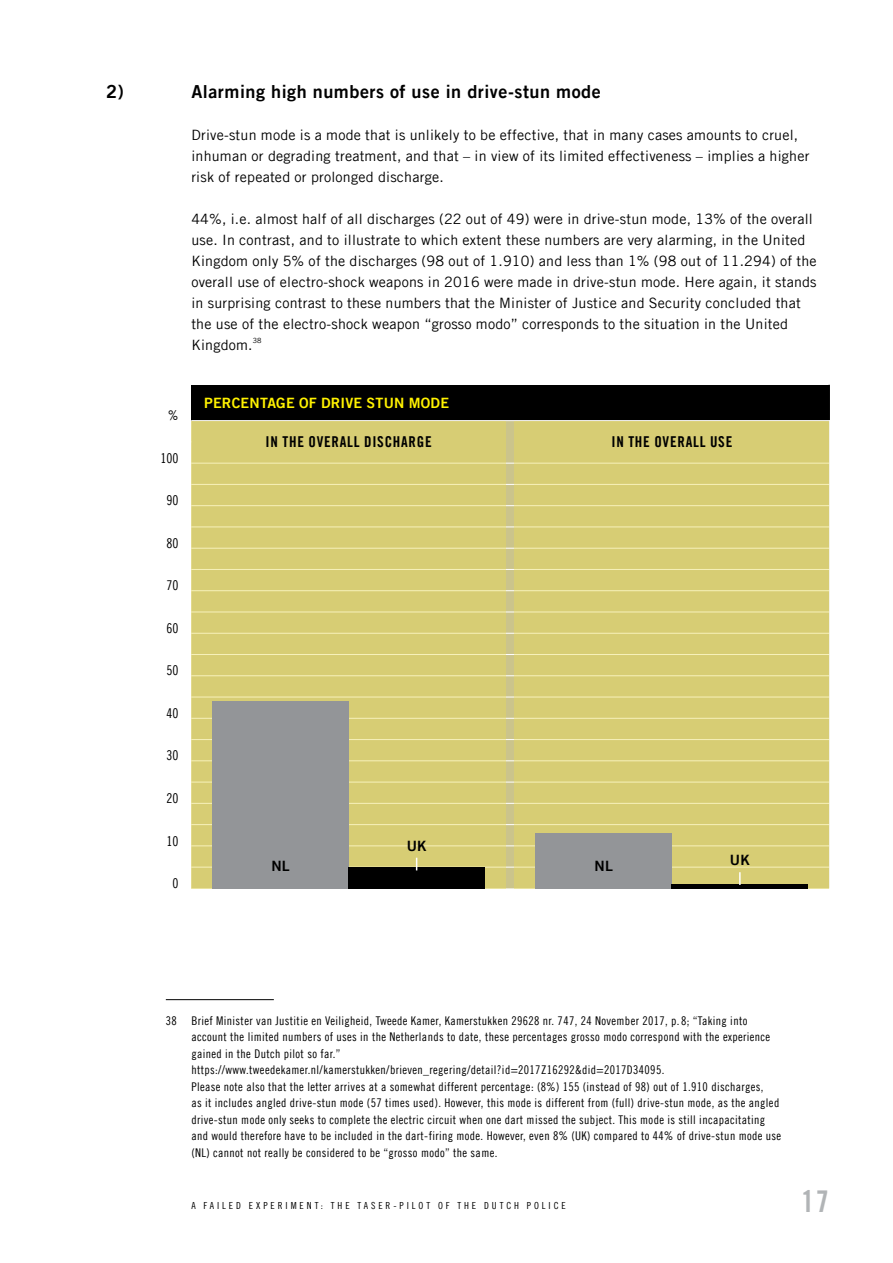
<style>
.page{position:relative;width:893px;height:1263px;background:#fff}
.page>*{position:absolute;margin:0;border:0;box-sizing:border-box;transform-origin:0 0}
.t1{font:30px "Amnesty Trade Gothic Bd Cn 20";color:#b1b4b6}
.t2{font:18px "Amnesty Trade Gothic Bd 2";letter-spacing:.03em;color:#000}
.t3{font:15px "Amnesty Trade Gothic Bd Cn 20";letter-spacing:.05em;color:#000}
.t4{font:14.25px/21px "Amnesty Trade Gothic";letter-spacing:.015em;color:#000}
.t5{font:14.25px "Amnesty Trade Gothic Bd 2";letter-spacing:.015em;color:#fff200}
.t6{font:14.25px "Amnesty Trade Gothic Bd 2";color:#000}
.t7{font:13.5px "Amnesty Trade Gothic Cn 18";color:#000}
.t8{font:12px/16.5px "Amnesty Trade Gothic Cn 18";letter-spacing:.03em;color:#000}
.t9{font:9.75px "Amnesty Trade Gothic Cn 18";letter-spacing:.3em;color:#000}
.t10{font:7.2px "Amnesty Trade Gothic";color:#000}
</style>
<div class="page">
<hr style="left:166px;top:999px;width:108px;height:1px;background:#000">
<div style="left:191px;top:385px;width:638px;height:36px;background:#000"></div>
<hr style="left:828px;top:385px;width:2px;height:35px;background:#000">
<hr style="left:191px;top:420px;width:639px;height:1px;background:#fff">
<svg style="left:191px;top:421px;width:315px;height:468px;background:#d8ce77"></svg>
<svg style="left:514px;top:421px;width:315px;height:467px;background:#d8ce77"></svg>
<div style="left:213px;top:701px;width:136px;height:187px;background:#939598"></div>
<div style="left:349px;top:867px;width:136px;height:21px;background:#000"></div>
<div style="left:536px;top:833px;width:136px;height:55px;background:#939598"></div>
<hr style="left:672px;top:884px;width:136px;height:4px;background:#000">
<svg style="left:739px;top:872px;width:2px;height:13px"></svg>
<svg style="left:416px;top:858px;width:1px;height:12px"></svg>
<h2 class="t2" style="left:106px;top:80px;width:58px">2) A</h2>
<h2 class="t2" style="left:203px;top:80px;width:399px">larming high numbers of use in drive-stun mode</h2>
<p class="t4" style="left:191px;top:124px;width:620px">Drive-stun mode is a mode that is unlikely to be effective, that in many cases amounts to cruel, inhuman or degrading treatment, and that – in view of its limited effectiveness – implies a higher risk of repeated or prolonged discharge.</p>
<p class="t4" style="left:191px;top:208px;width:627px">44%, i.e. almost half of all discharges (22 out of 49) were in drive-stun mode, 13% of the overall use. In contrast, and to illustrate to which extent these numbers are very alarming, in the United Kingdom only 5% of the discharges (98 out of 1.910) and less than 1% (98 out of 11.294) of the overall use of electro-shock weapons in 2016 were made in drive-stun mode. Here again, it stands in surprising contrast to these numbers that the Minister of Justice and Security concluded that the use of the electro-shock weapon “grosso modo” corresponds to the situation in the United Kingdom.</p>
<p class="t10" style="left:253px;top:336px;width:10px">38</p>
<p class="t7" style="left:168px;top:407px;width:12px">%</p>
<p class="t7" style="left:161px;top:450px;width:19px">100</p>
<p class="t7" style="left:167px;top:492px;width:13px">90</p>
<p class="t7" style="left:167px;top:535px;width:13px">80</p>
<p class="t7" style="left:167px;top:577px;width:13px">70</p>
<p class="t7" style="left:167px;top:620px;width:13px">60</p>
<p class="t7" style="left:167px;top:663px;width:13px">50</p>
<p class="t7" style="left:167px;top:705px;width:13px">40</p>
<p class="t7" style="left:167px;top:748px;width:13px">30</p>
<p class="t7" style="left:167px;top:790px;width:13px">20</p>
<p class="t7" style="left:167px;top:833px;width:13px">10</p>
<p class="t7" style="left:173px;top:876px;width:7px">0</p>
<p class="t5" style="left:204px;top:394px;width:19px">PERCE</p>
<p class="t5" style="left:249px;top:394px;width:28px">NTAGE</p>
<p class="t5" style="left:299px;top:394px;width:150px">OF DRIVE STUN MODE</p>
<p class="t3" style="left:266px;top:432px;width:168px">IN THE OVERALL DISCHARGE</p>
<p class="t3" style="left:611px;top:432px;width:122px">IN THE OVERALL USE</p>
<p class="t6" style="left:407px;top:837px;width:22px">UK</p>
<p class="t6" style="left:271px;top:857px;width:18px">NL</p>
<p class="t6" style="left:595px;top:857px;width:18px">NL</p>
<p class="t6" style="left:730px;top:851px;width:22px">UK</p>
<p class="t8" style="left:191px;top:1012px;width:591px;text-indent:-26px">38 Brief Minister van Justitie en Veiligheid, Tweede Kamer, Kamerstukken 29628 nr. 747, 24 November 2017, p. 8; “Taking into account the limited numbers of uses in the Netherlands to date, these percentages grosso modo correspond with the experience gained in the Dutch pilot so far.” https://www.tweedekamer.nl/kamerstukken/brieven_regering/detail?id=2017Z16292&amp;did=2017D34095.<br>Please note also that the letter arrives at a somewhat different percentage: (8%) 155 (instead of 98) out of 1.910 discharges,<br>as it includes angled drive-stun mode (57 times used). However, this mode is different from (full) drive-stun mode, as the angled drive-stun mode only seeks to complete the electric circuit when one dart missed the subject. This mode is still incapacitating and would therefore have to be included in the dart-firing mode. However, even 8% (UK) compared to 44% of drive-stun mode use (NL) cannot not really be considered to be “grosso modo” the same.</p>
<p class="t9" style="left:191px;top:1200px;width:376px">A FAILED EXPERIMENT: THE TASER-PILOT OF THE DUTCH POLICE</p>
<h1 class="t1" style="left:801px;top:1183px;width:30px">17</h1>
</div>
